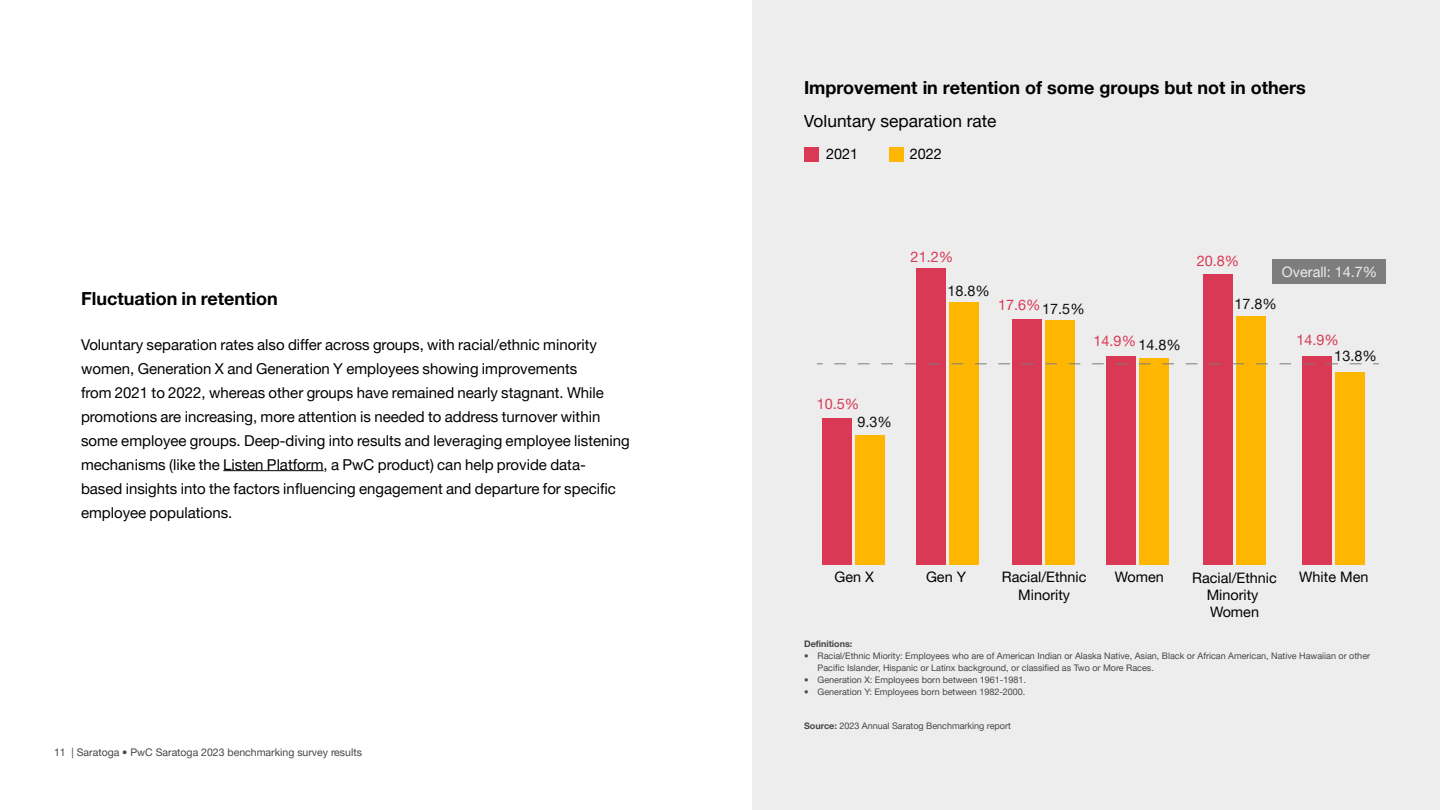
<style>
.page{position:relative;width:1440px;height:810px;background:#fff}
.page>*{position:absolute;margin:0;border:0;box-sizing:border-box;transform-origin:0 0}
.t1{font:700 18px "Helvetica Neue LT Pro";color:#000}
.t2{font:17.25px "Helvetica Neue LT Pro";color:#000}
.t3{font:15px/24px "Helvetica Neue LT Pro";color:#000}
.t4{font:14.4px/17.2px "Helvetica Neue LT Pro";color:#000;text-align:center}
.t5{font:14.4px "Helvetica Neue LT Pro";color:#d93954}
.t6{font:14.4px "Helvetica Neue LT Pro";color:#111}
.t7{font:14.4px "Helvetica Neue LT Pro";color:#ededed}
.t8{font:10.5px "Helvetica Neue LT Pro";color:#464646}
.t9{font:9px/12px "Helvetica Neue LT Pro";color:#464646}
.t10{font:700 9px "Helvetica Neue LT Pro";color:#464646}
.s1{font-weight:700}
</style>
<div class="page">
<hr style="left:223px;top:470px;width:101px;height:1px;background:#000">
<div style="left:753px;top:0;width:687px;height:810px;background:#ededed"></div>
<div style="left:1272px;top:260px;width:114px;height:24px;background:#7d7d7d"></div>
<div style="left:855px;top:435px;width:30px;height:130px;background:#ffb600"></div>
<div style="left:949px;top:302px;width:30px;height:263px;background:#ffb600"></div>
<div style="left:1045px;top:320px;width:30px;height:245px;background:#ffb600"></div>
<div style="left:1139px;top:358px;width:30px;height:207px;background:#ffb600"></div>
<div style="left:1236px;top:316px;width:30px;height:249px;background:#ffb600"></div>
<div style="left:1335px;top:372px;width:30px;height:193px;background:#ffb600"></div>
<div style="left:822px;top:418px;width:30px;height:147px;background:#d93954"></div>
<div style="left:916px;top:268px;width:30px;height:297px;background:#d93954"></div>
<div style="left:1012px;top:319px;width:30px;height:246px;background:#d93954"></div>
<div style="left:1106px;top:356px;width:30px;height:209px;background:#d93954"></div>
<div style="left:1203px;top:274px;width:30px;height:291px;background:#d93954"></div>
<div style="left:1302px;top:356px;width:30px;height:209px;background:#d93954"></div>
<svg style="left:834px;top:363px;width:528px;height:1px"></svg>
<div style="left:804px;top:147px;width:14px;height:15px;background:#d93954"></div>
<div style="left:889px;top:147px;width:15px;height:15px;background:#ffb600"></div>
<p class="t1" style="left:81px;top:288px;width:198px">Fluctuation in retention</p>
<p class="t3" style="left:81px;top:332px;width:550px">Voluntary separation rates also differ across groups, with racial/ethnic minority women, Generation X and Generation Y employees showing improvements<br>from 2021 to 2022, whereas other groups have remained nearly stagnant. While promotions are increasing, more attention is needed to address turnover within some employee groups. Deep-diving into results and leveraging employee listening mechanisms (like the Listen Platform, a PwC product) can help provide data&shy;based insights into the factors influencing engagement and departure for specific employee populations.</p>
<p class="t8" style="left:54px;top:746px;width:309px">11 | Saratoga • PwC Saratoga 2023 benchmarking survey results</p>
<p class="t1" style="left:804px;top:76px;width:503px">Improvement in retention of some groups but not in others</p>
<p class="t2" style="left:804px;top:111px;width:194px">Voluntary separation rate</p>
<p class="t4" style="left:826px;top:145px;width:34px">2021</p>
<p class="t4" style="left:910px;top:145px;width:34px">2022</p>
<p class="t5" style="left:817px;top:395px;width:44px">10.5%</p>
<p class="t6" style="left:857px;top:413px;width:36px">9.3%</p>
<p class="t5" style="left:910px;top:248px;width:44px">21.2%</p>
<p class="t6" style="left:947px;top:282px;width:44px">18.8%</p>
<p class="t5" style="left:998px;top:296px;width:44px">17.6%</p>
<p class="t6" style="left:1042px;top:300px;width:44px">17.5%</p>
<p class="t5" style="left:1093px;top:332px;width:44px">14.9%</p>
<p class="t6" style="left:1138px;top:336px;width:44px">14.8%</p>
<p class="t5" style="left:1197px;top:252px;width:44px">20.8%</p>
<p class="t7" style="left:1282px;top:263px;width:97px">Overall: 14.7%</p>
<p class="t6" style="left:1234px;top:295px;width:44px">17.8%</p>
<p class="t5" style="left:1296px;top:331px;width:44px">14.9%</p>
<p class="t6" style="left:1334px;top:347px;width:44px">13.8%</p>
<p class="t4" style="left:834px;top:568px;width:41px">Gen X</p>
<p class="t4" style="left:926px;top:568px;width:42px">Gen Y</p>
<p class="t4" style="left:1002px;top:568px;width:86px">Racial/Ethnic<br>Minority</p>
<p class="t4" style="left:1192px;top:569px;width:86px">Racial/Ethnic<br>Minority<br>Women</p>
<p class="t4" style="left:1115px;top:568px;width:50px">Women</p>
<p class="t4" style="left:1299px;top:568px;width:71px">White Men</p>
<p class="t10" style="left:804px;top:638px;width:50px">Definitions:</p>
<p class="t9" style="left:817px;top:649px;width:554px;text-indent:-14px">• Racial/Ethnic Miority: Employees who are of American Indian or Alaska Native, Asian, Black or African American, Native Hawaiian or other<br>Pacific Islander, Hispanic or Latinx background, or classified as Two or More Races.</p>
<p class="t9" style="left:804px;top:673px;width:223px">• Generation X: Employees born between 1961-1981.</p>
<p class="t9" style="left:804px;top:685px;width:223px">• Generation Y: Employees born between 1982-2000.</p>
<p class="t9" style="left:804px;top:720px;width:208px"><span class="s1">Source:</span> 2023 Annual Saratog Benchmarking report</p>
</div>
